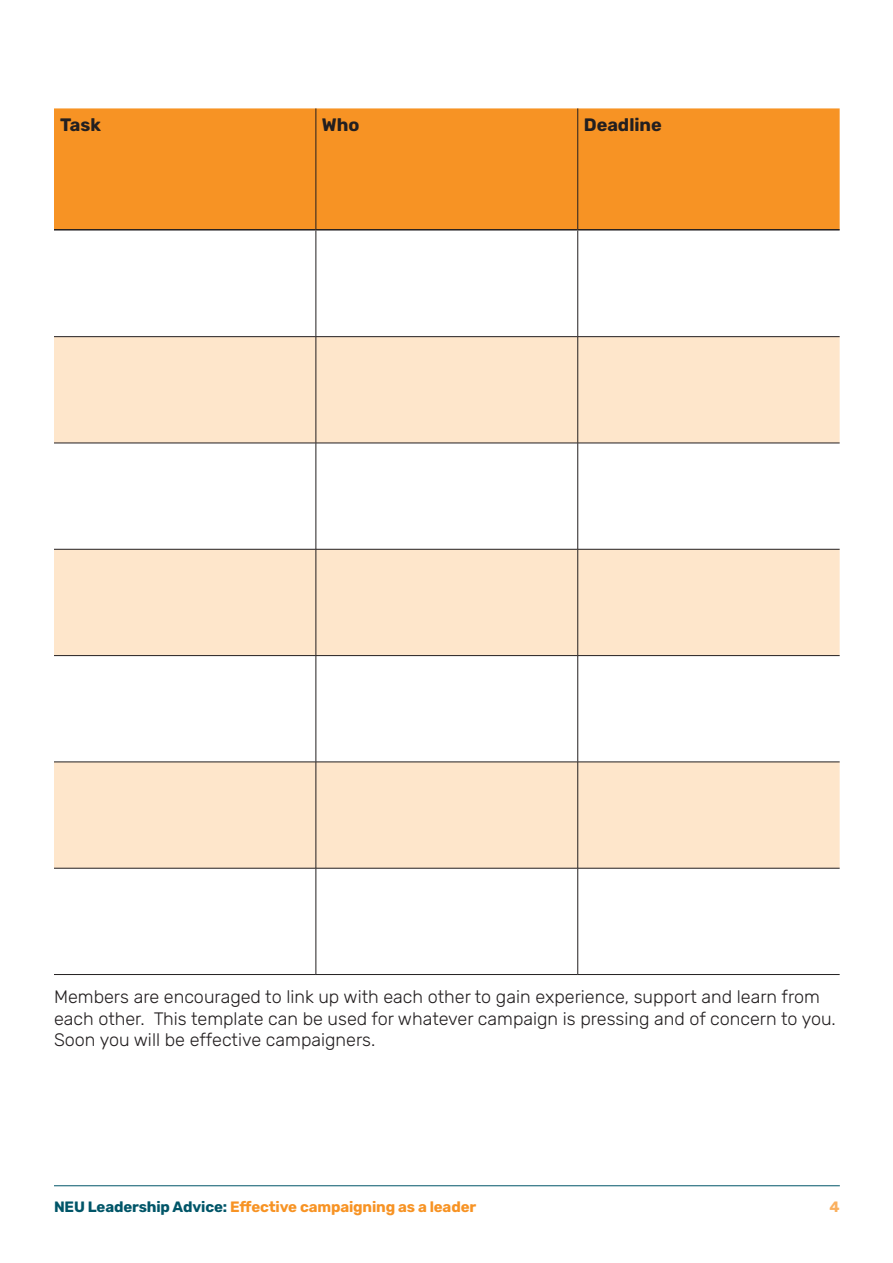
<style>
.page{position:relative;width:893px;height:1263px;background:#fff}
.page>*{position:absolute;margin:0;border:0;box-sizing:border-box;transform-origin:0 0}
.t1{font:300 18px/21.6px "Rubik";color:#231f20}
.t2{font:700 18px "Rubik";color:#231f20}
.t3{font:700 15px "Rubik";letter-spacing:-.01em;color:#f79324}
.t4{font:700 15px "Rubik";color:#fab05f}
.s1{color:#005568}
</style>
<div class="page">
<hr style="left:54px;top:1185px;width:786px;height:1px;background:#005568">
<div style="left:54px;top:108px;width:786px;height:121px;background:#f79324"></div>
<div style="left:54px;top:337px;width:786px;height:106px;background:#fee6cb"></div>
<svg style="left:54px;top:550px;width:786px;height:318px;fill:#fee6cb"></svg>
<hr style="left:316px;top:108px;width:1px;height:121px;background:#231f20">
<hr style="left:577px;top:108px;width:1px;height:121px;background:#231f20">
<hr style="left:316px;top:231px;width:1px;height:105px;background:#231f20">
<hr style="left:577px;top:231px;width:1px;height:105px;background:#231f20">
<hr style="left:54px;top:336px;width:262px;height:1px;background:#231f20">
<hr style="left:316px;top:336px;width:262px;height:1px;background:#231f20">
<hr style="left:316px;top:337px;width:1px;height:106px;background:#231f20">
<hr style="left:578px;top:336px;width:262px;height:1px;background:#231f20">
<hr style="left:577px;top:337px;width:1px;height:106px;background:#231f20">
<hr style="left:54px;top:443px;width:262px;height:1px;background:#231f20">
<hr style="left:316px;top:443px;width:262px;height:1px;background:#231f20">
<hr style="left:316px;top:443px;width:1px;height:106px;background:#231f20">
<hr style="left:578px;top:443px;width:262px;height:1px;background:#231f20">
<hr style="left:577px;top:443px;width:1px;height:106px;background:#231f20">
<hr style="left:54px;top:549px;width:262px;height:1px;background:#231f20">
<hr style="left:316px;top:549px;width:262px;height:1px;background:#231f20">
<hr style="left:316px;top:549px;width:1px;height:106px;background:#231f20">
<hr style="left:578px;top:549px;width:262px;height:1px;background:#231f20">
<hr style="left:577px;top:549px;width:1px;height:106px;background:#231f20">
<hr style="left:54px;top:655px;width:262px;height:1px;background:#231f20">
<hr style="left:316px;top:655px;width:262px;height:1px;background:#231f20">
<hr style="left:316px;top:656px;width:1px;height:106px;background:#231f20">
<hr style="left:578px;top:655px;width:262px;height:1px;background:#231f20">
<hr style="left:577px;top:656px;width:1px;height:106px;background:#231f20">
<hr style="left:54px;top:762px;width:262px;height:1px;background:#231f20">
<hr style="left:316px;top:762px;width:262px;height:1px;background:#231f20">
<hr style="left:316px;top:762px;width:1px;height:106px;background:#231f20">
<hr style="left:578px;top:762px;width:262px;height:1px;background:#231f20">
<hr style="left:577px;top:762px;width:1px;height:106px;background:#231f20">
<hr style="left:54px;top:868px;width:262px;height:1px;background:#231f20">
<hr style="left:316px;top:868px;width:262px;height:1px;background:#231f20">
<hr style="left:316px;top:868px;width:1px;height:106px;background:#231f20">
<hr style="left:578px;top:868px;width:262px;height:1px;background:#231f20">
<hr style="left:577px;top:868px;width:1px;height:106px;background:#231f20">
<hr style="left:54px;top:974px;width:262px;height:1px;background:#231f20">
<hr style="left:316px;top:974px;width:262px;height:1px;background:#231f20">
<hr style="left:578px;top:974px;width:262px;height:1px;background:#231f20">
<hr style="left:54px;top:229px;width:262px;height:2px;background:#231f20">
<hr style="left:316px;top:229px;width:262px;height:2px;background:#231f20">
<hr style="left:578px;top:229px;width:262px;height:2px;background:#231f20">
<p class="t2" style="left:60px;top:115px;width:42px">Task</p>
<p class="t2" style="left:322px;top:115px;width:39px">Who</p>
<p class="t2" style="left:584px;top:115px;width:80px">Deadline</p>
<p class="t1" style="left:54px;top:986px;width:783px">Members are encouraged to link up with each other to gain experience, support and learn from each other. This template can be used for whatever campaign is pressing and of concern to you.<br>Soon you will be effective campaigners.</p>
<p class="t3" style="left:54px;top:1198px;width:424px"><span class="s1">NEU Leadership Advice:</span> Effective campaigning as a leader</p>
<p class="t4" style="left:830px;top:1198px;width:12px">4</p>
</div>
